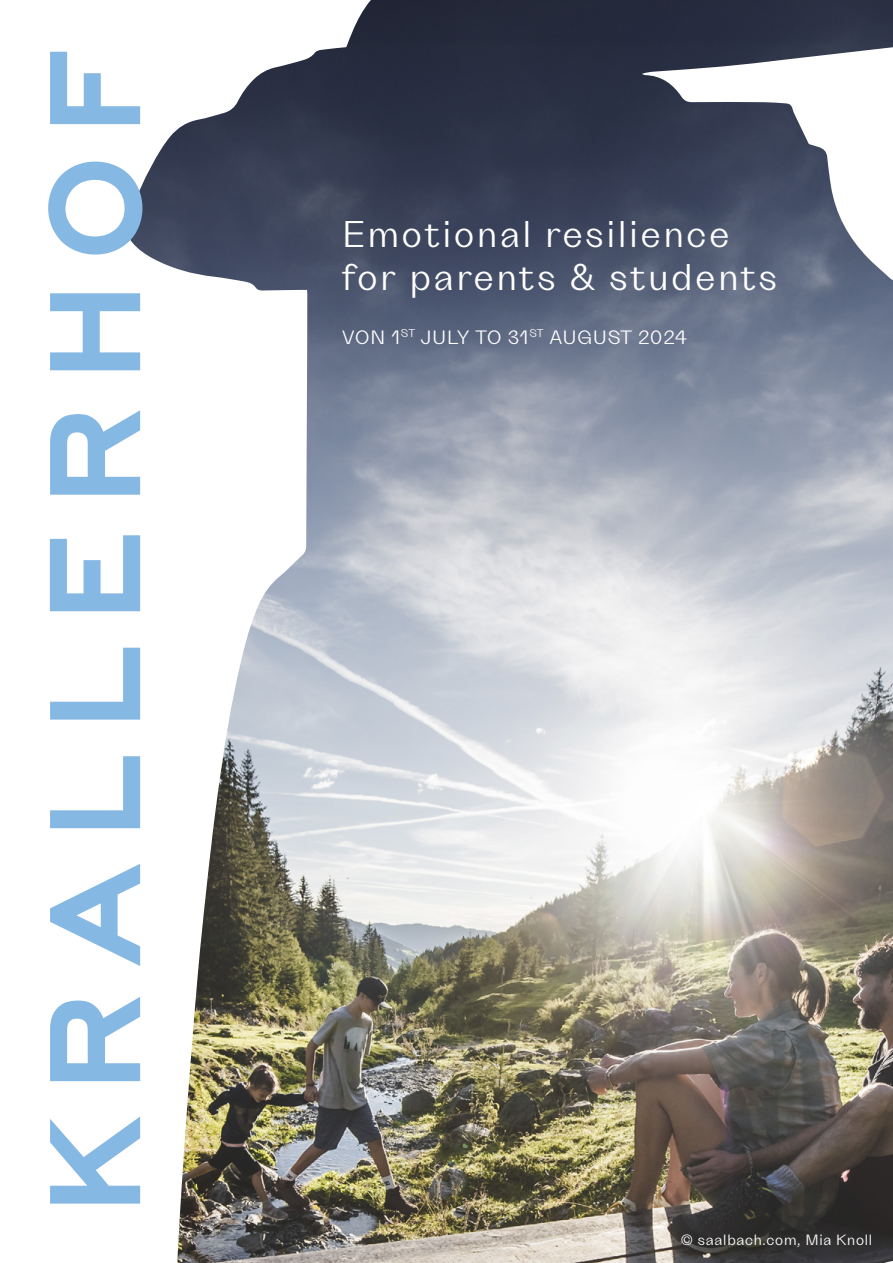
<style>
.page{position:relative;width:893px;height:1263px;background:#fff}
.page>*{position:absolute;margin:0;border:0;box-sizing:border-box;transform-origin:0 0}
.t1{font:37.5px/43.5px "Grotta";letter-spacing:.08em;color:#fff}
.t2{font:19.5px "Grotta";letter-spacing:.035em;color:#fff}
.t3{font:15px "Grotta";letter-spacing:.05em;color:#fff}
</style>
<div class="page">
<img style="left:386px;top:29px;width:507px;height:1234px">
<svg style="left:853px;top:379px;width:40px;height:884px;background:#898886"></svg>
<svg style="left:642px;top:29px;width:251px;height:314px"></svg>
<img style="left:120px;top:0;width:266px;height:1263px">
<svg style="left:386px;top:0;width:507px;height:29px;background:#252b3d"></svg>
<svg style="left:48px;top:52px;width:94px;height:1151px"></svg>
<p class="t1" style="left:342px;top:213px;width:437px">Emotional resilience for parents &amp; students</p>
<p class="t2" style="left:342px;top:326px;width:346px">VON 1<sup>ST</sup> JULY TO 31<sup>ST</sup> AUGUST 2024</p>
<p class="t3" style="left:681px;top:1231px;width:193px">© saalbach.com, Mia Knoll</p>
</div>
